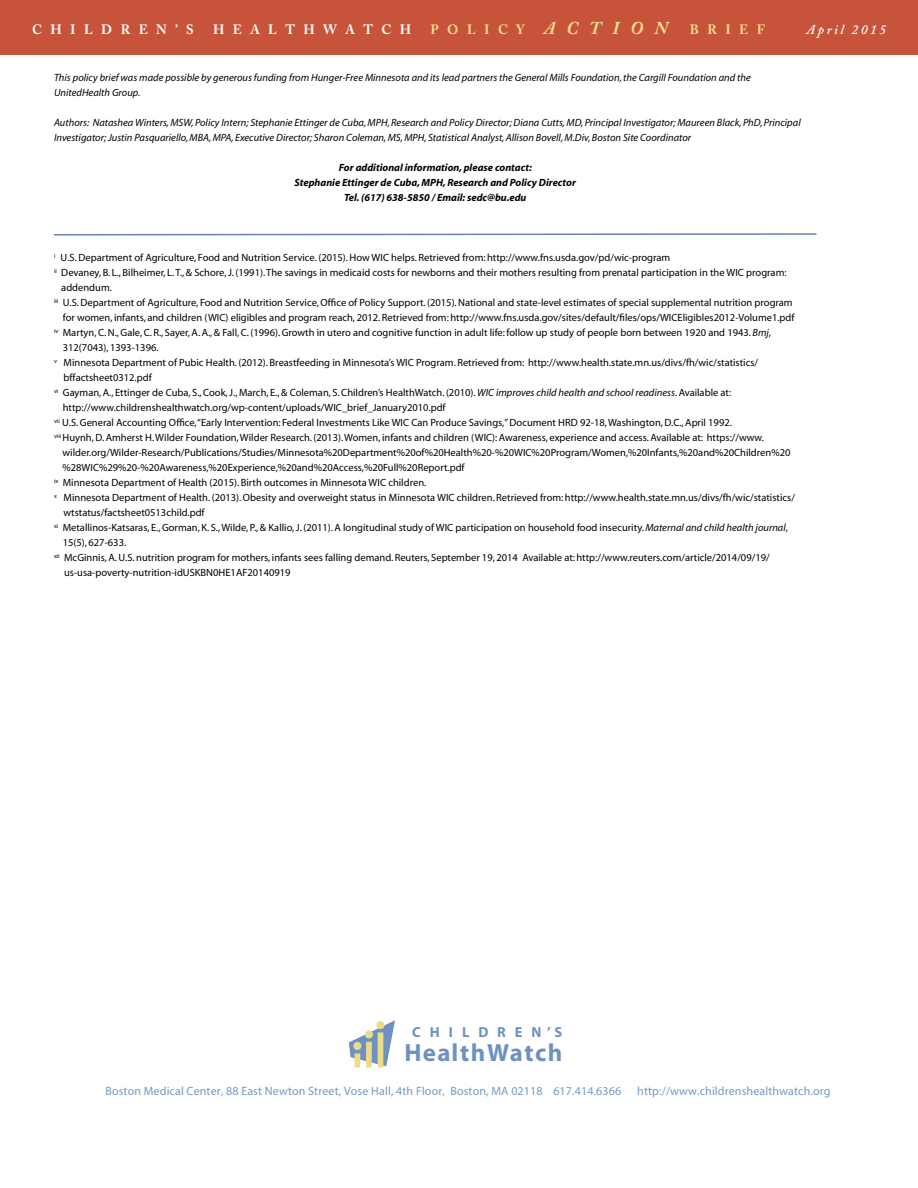
<style>
.page{position:relative;width:918px;height:1188px;background:#fff}
.page>*{position:absolute;margin:0;border:0;box-sizing:border-box;transform-origin:0 0}
.t1{font:700 24.9px "Myriad";letter-spacing:.06em;color:#6f91c2}
.t2{font:italic 700 18px "Adobe Caslon Pro";letter-spacing:.645em;color:#f1e08c}
.t3{font:700 14.55px "Myriad";letter-spacing:.625em;color:#6f91c2}
.t4{font:700 13.5px "Adobe Caslon Pro";color:#fff}
.t5{font:700 13.5px "Adobe Caslon Pro";color:#f1e08c}
.t6{font:italic 600 13.5px "Adobe Caslon Pro";letter-spacing:.2em;color:#fff}
.t7{font:12px "Myriad Pro";letter-spacing:.01em;color:#729ac7}
.t8{font:10.5px "Myriad";color:#000}
.t9{font:italic 10.5px/15px "Myriad";color:#000}
.t10{font:italic 700 10.5px/15px "Myriad";color:#000;text-align:center}
.s1{font-style:normal;font-size:13.5px}
.s2{font-style:italic}
</style>
<div class="page">
<div style="left:0;top:0;width:918px;height:54px;background:#c7533a"></div>
<svg style="left:349px;top:1020px;width:46px;height:46px"></svg>
<div style="left:353px;top:1042px;width:8px;height:8px;background:#eddc87;border-radius:50%"></div>
<div style="left:355px;top:1053px;width:5px;height:14px;background:#eddc87"></div>
<div style="left:365px;top:1030px;width:8px;height:9px;background:#eddc87;border-radius:50%"></div>
<div style="left:366px;top:1042px;width:6px;height:26px;background:#eddc87"></div>
<div style="left:376px;top:1021px;width:9px;height:8px;background:#eddc87;border-radius:50%"></div>
<div style="left:378px;top:1032px;width:5px;height:36px;background:#eddc87"></div>
<svg style="left:54px;top:233px;width:763px;height:3px"></svg>
<p class="t4" style="left:32px;top:21px;width:36px">C HILDREN</p>
<p class="t4" style="left:175px;top:21px;width:19px">’ S</p>
<p class="t4" style="left:213px;top:21px;width:38px">H EALTH</p>
<p class="t4" style="left:323px;top:21px;width:40px">W ATCH</p>
<p class="t5" style="left:430px;top:21px;width:51px">POLIC</p>
<h2 class="t2" style="left:516px;top:17px;width:153px"><span class="s1">Y</span> ACTION</h2>
<p class="t5" style="left:690px;top:21px;width:32px">B RIE</p>
<p class="t5" style="left:757px;top:21px;width:10px">F</p>
<p class="t6" style="left:807px;top:21px;width:81px">April 2015</p>
<p class="t9" style="left:54px;top:71px;width:698px">This policy brief was made possible by generous funding from Hunger-Free Minnesota and its lead partners the General Mills Foundation, the Cargill Foundation and the<br>UnitedHealth Group.</p>
<p class="t9" style="left:54px;top:116px;width:748px">Authors: Natashea Winters, MSW, Policy Intern; Stephanie Ettinger de Cuba, MPH, Research and Policy Director; Diana Cutts, MD, Principal Investigator; Maureen Black, PhD, Principal<br>Investigator; Justin Pasquariello, MBA, MPA, Executive Director; Sharon Coleman, MS, MPH, Statistical Analyst, Allison Bovell, M.Div, Boston Site Coordinator</p>
<p class="t10" style="left:294px;top:161px;width:283px">For additional information, please contact:<br>Stephanie Ettinger de Cuba, MPH, Research and Policy Director<br>Tel. (617) 638-5850 / Email: sedc@bu.edu</p>
<p class="t8" style="left:54px;top:253px;width:618px"><sup>i</sup> U.S. Department of Agriculture, Food and Nutrition Service. (2015). How WIC helps. Retrieved from: http://www.fns.usda.gov/pd/wic-program</p>
<p class="t8" style="left:54px;top:268px;width:734px"><sup>ii</sup> Devaney, B. L., Bilheimer, L. T., &amp; Schore, J. (1991). The savings in medicaid costs for newborns and their mothers resulting from prenatal participation in the WIC program:</p>
<p class="t8" style="left:61px;top:283px;width:52px">addendum.</p>
<p class="t8" style="left:54px;top:298px;width:740px"><sup>iii</sup> U.S. Department of Agriculture, Food and Nutrition Service, Office of Policy Support. (2015). National and state-level estimates of special supplemental nutrition program</p>
<p class="t8" style="left:63px;top:313px;width:733px">for women, infants, and children (WIC) eligibles and program reach, 2012. Retrieved from: http://www.fns.usda.gov/sites/default/files/ops/WICEligibles2012-Volume1.pdf</p>
<p class="t8" style="left:54px;top:328px;width:719px"><sup>iv</sup> Martyn, C. N., Gale, C. R., Sayer, A. A., &amp; Fall, C. (1996). Growth in utero and cognitive function in adult life: follow up study of people born between 1920 and 1943. <span class="s2">Bmj</span>,</p>
<p class="t8" style="left:63px;top:343px;width:97px">312(7043), 1393-1396.</p>
<p class="t8" style="left:54px;top:358px;width:706px"><sup>v</sup> Minnesota Department of Pubic Health. (2012). Breastfeeding in Minnesota’s WIC Program. Retrieved from: http://www.health.state.mn.us/divs/fh/wic/statistics/</p>
<p class="t8" style="left:64px;top:373px;width:90px">bffactsheet0312.pdf</p>
<p class="t8" style="left:54px;top:388px;width:679px"><sup>vi</sup> Gayman, A., Ettinger de Cuba, S., Cook, J., March, E., &amp; Coleman, S. Children’s HealthWatch. (2010). <span class="s2">WIC improves child health and school readiness</span>. Available at:</p>
<p class="t8" style="left:63px;top:403px;width:384px">http://www.childrenshealthwatch.org/wp-content/uploads/WIC_brief_January2010.pdf</p>
<p class="t8" style="left:54px;top:418px;width:679px"><sup>vii</sup> U.S. General Accounting Office, “Early Intervention: Federal Investments Like WIC Can Produce Savings,” Document HRD 92-18, Washington, D.C., April 1992.</p>
<p class="t8" style="left:54px;top:433px;width:712px"><sup>viii</sup> Huynh, D. Amherst H. Wilder Foundation, Wilder Research. (2013). Women, infants and children (WIC): Awareness, experience and access. Available at: https://www.</p>
<p class="t8" style="left:63px;top:448px;width:729px">wilder.org/Wilder-Research/Publications/Studies/Minnesota%20Department%20of%20Health%20-%20WIC%20Program/Women,%20Infants,%20and%20Children%20</p>
<p class="t8" style="left:63px;top:463px;width:404px">%28WIC%29%20-%20Awareness,%20Experience,%20and%20Access,%20Full%20Report.pdf</p>
<p class="t8" style="left:54px;top:478px;width:374px"><sup>ix</sup> Minnesota Department of Health (2015). Birth outcomes in Minnesota WIC children.</p>
<p class="t8" style="left:54px;top:493px;width:742px"><sup>x</sup> Minnesota Department of Health. (2013). Obesity and overweight status in Minnesota WIC children. Retrieved from: http://www.health.state.mn.us/divs/fh/wic/statistics/</p>
<p class="t8" style="left:64px;top:508px;width:143px">wtstatus/factsheet0513child.pdf</p>
<p class="t8" style="left:54px;top:523px;width:736px"><sup>xi</sup> Metallinos-Katsaras, E., Gorman, K. S., Wilde, P., &amp; Kallio, J. (2011). A longitudinal study of WIC participation on household food insecurity. <span class="s2">Maternal and child health journal</span>,</p>
<p class="t8" style="left:63px;top:538px;width:65px">15(5), 627-633.</p>
<p class="t8" style="left:54px;top:553px;width:717px"><sup>xii</sup> McGinnis, A. U.S. nutrition program for mothers, infants sees falling demand. Reuters, September 19, 2014 Available at: http://www.reuters.com/article/2014/09/19/</p>
<p class="t8" style="left:64px;top:568px;width:228px">us-usa-poverty-nutrition-idUSKBN0HE1AF20140919</p>
<h3 class="t3" style="left:412px;top:1025px;width:152px">CHILDREN’S</h3>
<h1 class="t1" style="left:405px;top:1040px;width:159px">HealthWatch</h1>
<p class="t7" style="left:105px;top:1084px;width:517px">Boston Medical Center, 88 East Newton Street, Vose Hall, 4th Floor, Boston, MA 02118 617.414.6366</p>
<p class="t7" style="left:637px;top:1084px;width:195px">http://www.childrenshealthwatch.org</p>
</div>
